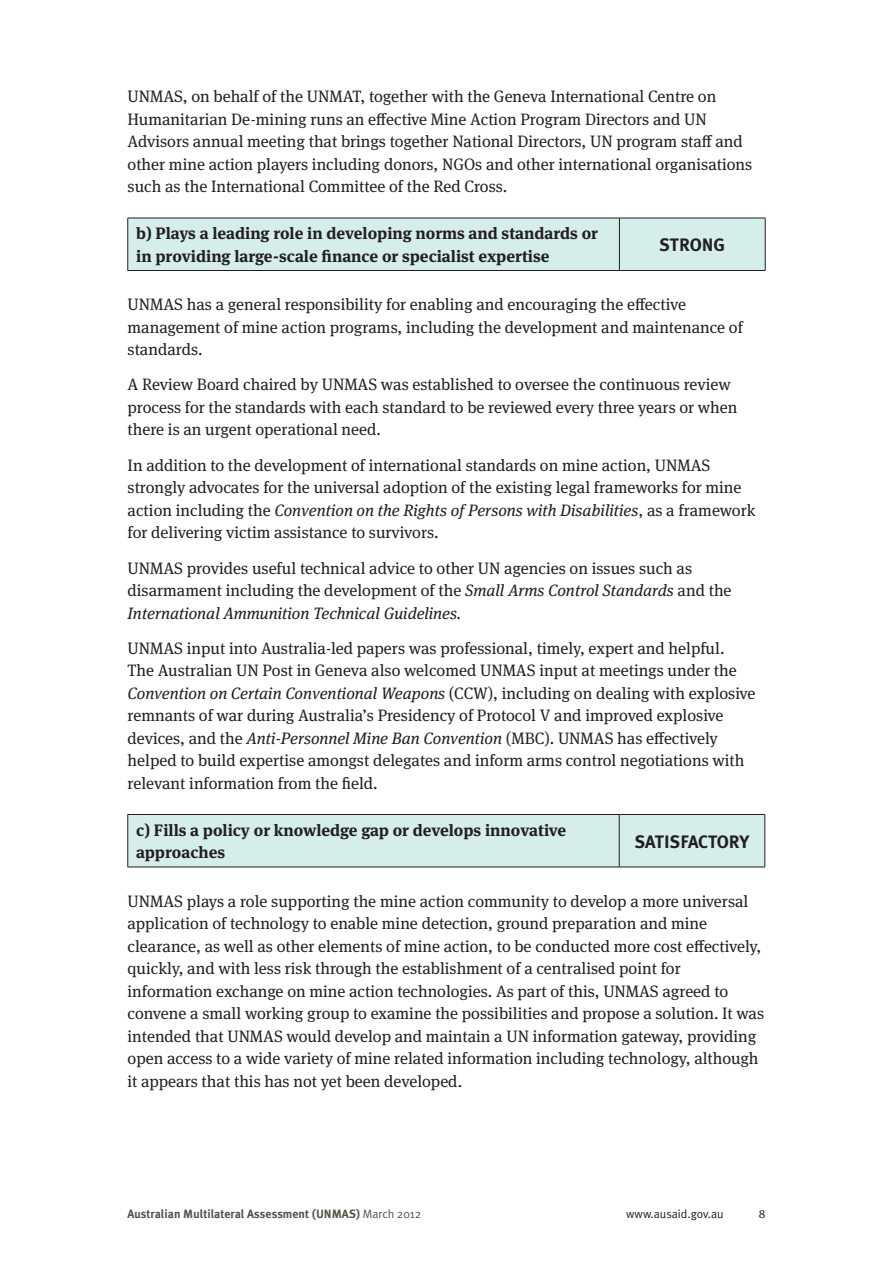
<style>
.page{position:relative;width:893px;height:1263px;background:#fff}
.page>*{position:absolute;margin:0;border:0;box-sizing:border-box;transform-origin:0 0}
._08bbbb_RIGHT_COLUMN{font:700 18px "Meta Plus";color:#231f20}
._04__BODY_TEXT{font:16.5px/22.5px "Meta Serif OT";color:#231f20}
._04__BODY_TEXT-2{font:700 16.5px/22.5px "Meta Serif OT";color:#231f20}
.t1{font:700 12px "Meta Plus";color:#53534a}
.t2{font:12px "Meta Plus Normal";color:#231f20}
.t3{font:12px "Meta Serif OT";color:#231f20}
.s1{font-style:italic}
.s2{font-family:"Meta Plus Normal";font-weight:400}
</style>
<div class="page">
<div style="left:128px;top:219px;width:637px;height:51px;background:#d5edeb"></div>
<hr style="left:128px;top:218px;width:491px;height:1px;background:#231f20">
<hr style="left:619px;top:218px;width:146px;height:1px;background:#231f20">
<hr style="left:619px;top:218px;width:1px;height:52px;background:#231f20">
<hr style="left:128px;top:270px;width:491px;height:1px;background:#231f20">
<hr style="left:619px;top:270px;width:146px;height:1px;background:#231f20">
<hr style="left:127px;top:218px;width:1px;height:52px;background:#231f20">
<hr style="left:765px;top:218px;width:1px;height:52px;background:#231f20">
<div style="left:128px;top:815px;width:637px;height:52px;background:#d5edeb"></div>
<hr style="left:128px;top:814px;width:491px;height:1px;background:#231f20">
<hr style="left:619px;top:814px;width:146px;height:1px;background:#231f20">
<hr style="left:619px;top:815px;width:1px;height:52px;background:#231f20">
<hr style="left:128px;top:867px;width:491px;height:1px;background:#231f20">
<hr style="left:619px;top:867px;width:146px;height:1px;background:#231f20">
<hr style="left:127px;top:815px;width:1px;height:52px;background:#231f20">
<hr style="left:765px;top:815px;width:1px;height:52px;background:#231f20">
<p class="_04__BODY_TEXT" style="left:128px;top:86px;width:626px">UNMAS, on behalf of the UNMAT, together with the Geneva International Centre on Humanitarian De-mining runs an effective Mine Action Program Directors and UN Advisors annual meeting that brings together National Directors, UN program staff and other mine action players including donors, NGOs and other international organisations such as the International Committee of the Red Cross.</p>
<p class="_04__BODY_TEXT-2" style="left:136px;top:223px;width:463px">b) Plays a leading role in developing norms and standards or in providing large-scale finance or specialist expertise</p>
<p class="_08bbbb_RIGHT_COLUMN" style="left:659px;top:235px;width:67px">STRONG</p>
<p class="_04__BODY_TEXT" style="left:128px;top:294px;width:617px">UNMAS has a general responsibility for enabling and encouraging the effective management of mine action programs, including the development and maintenance of standards.</p>
<p class="_04__BODY_TEXT" style="left:128px;top:374px;width:611px">A Review Board chaired by UNMAS was established to oversee the continuous review process for the standards with each standard to be reviewed every three years or when there is an urgent operational need.</p>
<p class="_04__BODY_TEXT" style="left:128px;top:454px;width:629px">In addition to the development of international standards on mine action, UNMAS strongly advocates for the universal adoption of the existing legal frameworks for mine action including the <span class="s1">Convention on the Rights of Persons with Disabilities</span>, as a framework for delivering victim assistance to survivors.</p>
<p class="_04__BODY_TEXT" style="left:128px;top:557px;width:606px">UNMAS provides useful technical advice to other UN agencies on issues such as disarmament including the development of the <span class="s1">Small Arms Control Standards</span> and the<br><span class="s1">International Ammunition Technical Guidelines.</span></p>
<p class="_04__BODY_TEXT" style="left:128px;top:637px;width:629px">UNMAS input into Australia-led papers was professional, timely, expert and helpful.<br>The Australian UN Post in Geneva also welcomed UNMAS input at meetings under the <span class="s1">Convention on Certain Conventional Weapons</span> (CCW), including on dealing with explosive remnants of war during Australia’s Presidency of Protocol V and improved explosive devices, and the <span class="s1">Anti-Personnel Mine Ban Convention</span> (MBC). UNMAS has effectively helped to build expertise amongst delegates and inform arms control negotiations with relevant information from the field.</p>
<p class="_04__BODY_TEXT-2" style="left:136px;top:819px;width:431px">c) Fills a policy or knowledge gap or develops innovative approaches</p>
<p class="_08bbbb_RIGHT_COLUMN" style="left:635px;top:831px;width:116px">SATISFACTORY</p>
<p class="_04__BODY_TEXT" style="left:128px;top:890px;width:638px">UNMAS plays a role supporting the mine action community to develop a more universal application of technology to enable mine detection, ground preparation and mine clearance, as well as other elements of mine action, to be conducted more cost effectively, quickly, and with less risk through the establishment of a centralised point for information exchange on mine action technologies. As part of this, UNMAS agreed to convene a small working group to examine the possibilities and propose a solution. It was intended that UNMAS would develop and maintain a UN information gateway, providing open access to a wide variety of mine related information including technology, although it appears that this has not yet been developed.</p>
<p class="t1" style="left:128px;top:1207px;width:295px">Australian Multilateral Assessment (UNMAS) <span class="s2">March 2012</span></p>
<p class="t2" style="left:626px;top:1207px;width:99px">www.ausaid.gov.au</p>
<p class="t3" style="left:759px;top:1207px;width:8px">8</p>
</div>
